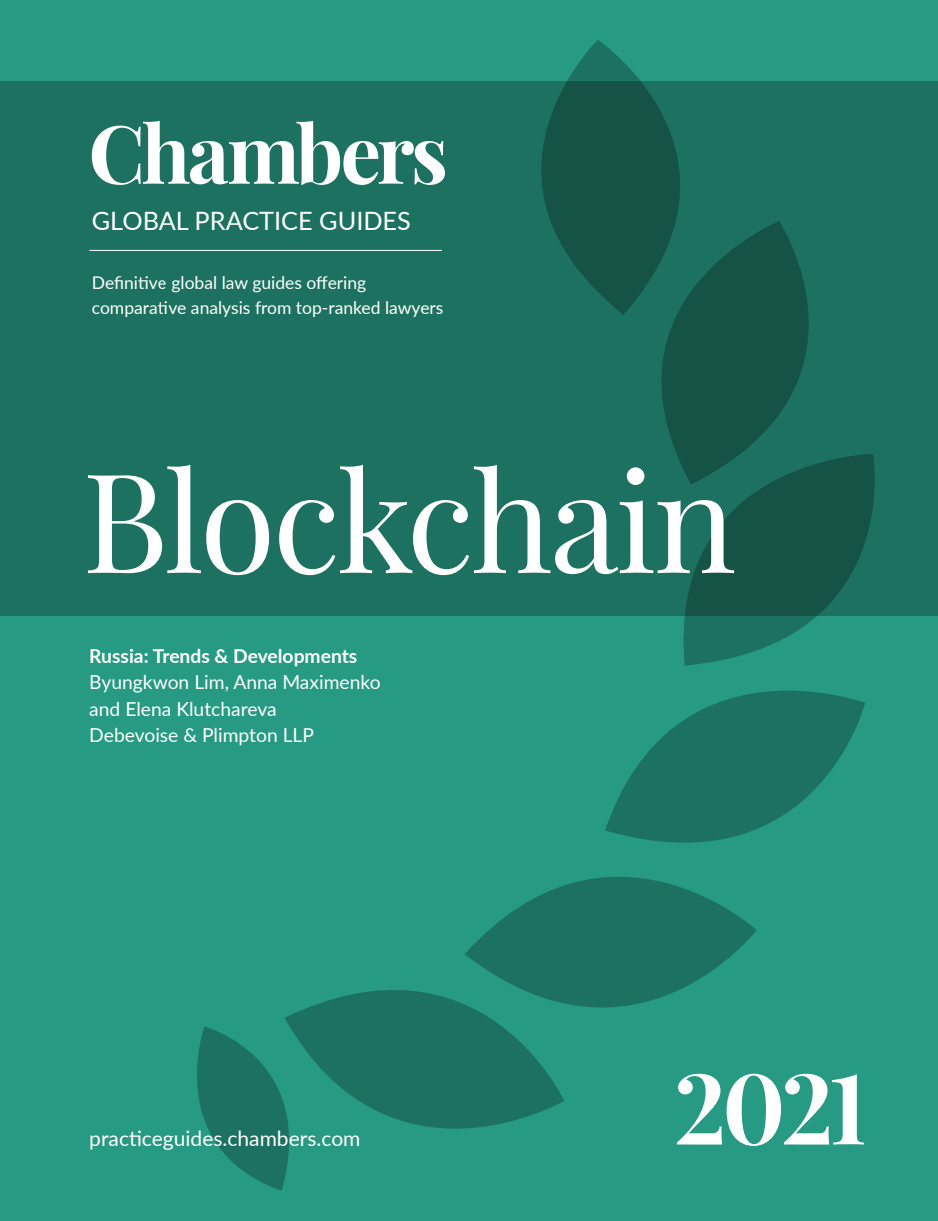
<style>
.page{position:relative;width:938px;height:1221px;background:#fff}
.page>*{position:absolute;margin:0;border:0;box-sizing:border-box;transform-origin:0 0}
.t1{font:138.25px "Playfair Display";letter-spacing:-.02em;color:#fff}
.t2{font:700 98px "Playfair Display";color:#fff}
.t3{font:25.38px "Lato";color:#fff}
.t4{font:21px "Lato";color:#fff}
.t5{font:19.25px/26.2px "Lato";color:#fff}
.t6{font:700 19.25px "Lato";color:#fff}
.t7{font:17.5px "Lato";color:#fff}
</style>
<div class="page">
<div style="left:0;top:0;width:938px;height:1220px;background:#269a82"></div>
<div style="left:0;top:81px;width:938px;height:534px;background:#1c7160"></div>
<svg style="left:197px;top:1026px;width:87px;height:164px"></svg>
<svg style="left:541px;top:40px;width:139px;height:243px;fill:#145346"></svg>
<svg style="left:590px;top:221px;width:219px;height:233px;fill:#145346"></svg>
<svg style="left:667px;top:454px;width:209px;height:178px"></svg>
<svg style="left:284px;top:990px;width:280px;height:190px"></svg>
<svg style="left:620px;top:632px;width:245px;height:197px"></svg>
<svg style="left:464px;top:795px;width:292px;height:291px"></svg>
<svg style="left:92px;top:121px;width:353px;height:64px"></svg>
<hr style="left:89px;top:250px;width:353px;height:1px;background:#fff">
<p class="t3" style="left:92px;top:203px;width:321px">GLOBAL PRACTICE GUIDES</p>
<p class="t7" style="left:92px;top:270px;width:276px">Definitive global law guides offering</p>
<p class="t7" style="left:92px;top:294px;width:353px">comparative analysis from top-ranked lawyers</p>
<p class="t1" style="left:82px;top:435px;width:655px">Blockchain</p>
<p class="t6" style="left:89px;top:642px;width:269px">Russia: Trends &amp; Developments</p>
<p class="t5" style="left:89px;top:668px;width:293px">Byungkwon Lim, Anna Maximenko and Elena Klutchareva<br>Debevoise &amp; Plimpton LLP</p>
<p class="t4" style="left:89px;top:1123px;width:273px">practiceguides.chambers.com</p>
<p class="t2" style="left:674px;top:1045px;width:195px">2021</p>
</div>
